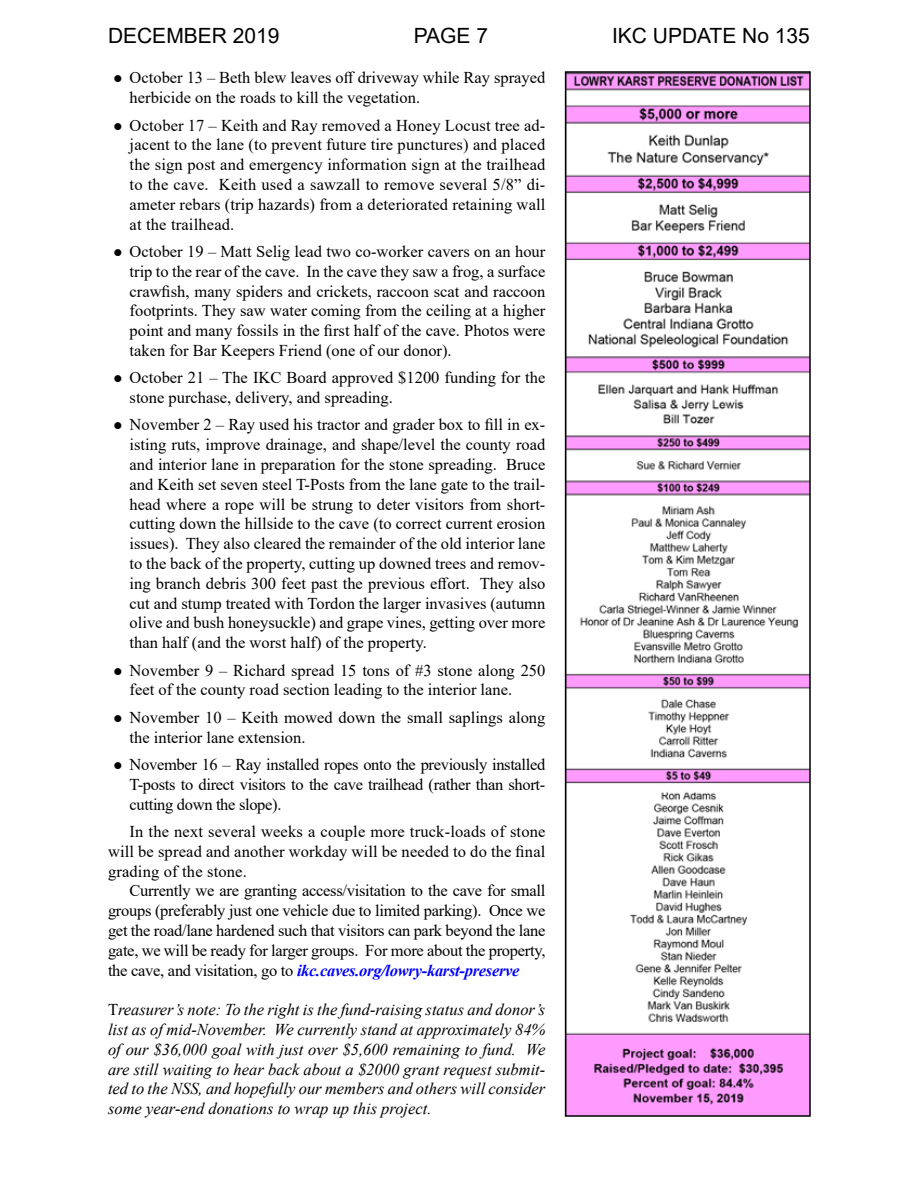
<style>
.page{position:relative;width:918px;height:1188px;background:#fff}
.page>*{position:absolute;margin:0;border:0;box-sizing:border-box;transform-origin:0 0}
.t1{font:21px "Arial";color:#000}
.t2{font:16.5px/19.8px "Times New Roman";color:#000;text-align:justify}
.t3{font:italic 16.5px/19.8px "Times New Roman";color:#000;text-align:justify}
.s1{font-weight:700;font-style:italic;color:#00f}
.s2{font-style:normal}
</style>
<div class="page">
<img style="left:568px;top:74px;width:240px;height:1040px">
<div style="left:565px;top:71px;width:246px;height:1046px;border:2px solid #000"></div>
<p class="t1" style="left:108px;top:21px;width:173px">DECEMBER 2019</p>
<p class="t1" style="left:414px;top:21px;width:76px">PAGE 7</p>
<p class="t1" style="left:612px;top:21px;width:200px">IKC UPDATE No 135</p>
<p class="t2" style="left:130px;top:67px;width:417px">October 13 – Beth blew leaves off driveway while Ray sprayed herbicide on the roads to kill the vegetation.</p>
<p class="t2" style="left:130px;top:115px;width:417px">October 17 – Keith and Ray removed a Honey Locust tree ad&shy;jacent to the lane (to prevent future tire punctures) and placed the sign post and emergency information sign at the trailhead to the cave. Keith used a sawzall to remove several 5/8” di&shy;ameter rebars (trip hazards) from a deteriorated retaining wall at the trailhead.</p>
<p class="t2" style="left:130px;top:241px;width:417px">October 19 – Matt Selig lead two co-worker cavers on an hour trip to the rear of the cave. In the cave they saw a frog, a surface crawfish, many spiders and crickets, raccoon scat and raccoon footprints. They saw water coming from the ceiling at a higher point and many fossils in the first half of the cave. Photos were taken for Bar Keepers Friend (one of our donor).</p>
<p class="t2" style="left:130px;top:367px;width:417px">October 21 – The IKC Board approved $1200 funding for the stone purchase, delivery, and spreading.</p>
<p class="t2" style="left:130px;top:415px;width:417px">November 2 – Ray used his tractor and grader box to fill in ex&shy;isting ruts, improve drainage, and shape/level the county road and interior lane in preparation for the stone spreading. Bruce and Keith set seven steel T-Posts from the lane gate to the trail&shy;head where a rope will be strung to deter visitors from short&shy;cutting down the hillside to the cave (to correct current erosion issues). They also cleared the remainder of the old interior lane to the back of the property, cutting up downed trees and remov&shy;ing branch debris 300 feet past the previous effort. They also cut and stump treated with Tordon the larger invasives (autumn olive and bush honeysuckle) and grape vines, getting over more than half (and the worst half) of the property.</p>
<p class="t2" style="left:130px;top:660px;width:417px">November 9 – Richard spread 15 tons of #3 stone along 250 feet of the county road section leading to the interior lane.</p>
<p class="t2" style="left:130px;top:707px;width:417px">November 10 – Keith mowed down the small saplings along the interior lane extension.</p>
<p class="t2" style="left:130px;top:754px;width:417px">November 16 – Ray installed ropes onto the previously installed T-posts to direct visitors to the cave trailhead (rather than short&shy;cutting down the slope).</p>
<p class="t2" style="left:108px;top:821px;width:439px;text-indent:22px">In the next several weeks a couple more truck-loads of stone will be spread and another workday will be needed to do the final grading of the stone.</p>
<p class="t2" style="left:108px;top:880px;width:439px;text-indent:22px">Currently we are granting access/visitation to the cave for small groups (preferably just one vehicle due to limited parking). Once we get the road/lane hardened such that visitors can park beyond the lane gate, we will be ready for larger groups. For more about the property, the cave, and visitation, go to <span class="s1">ikc.caves.org/lowry-karst-preserve</span></p>
<p class="t3" style="left:108px;top:999px;width:439px"><span class="s2">T</span>reasurer’s note: To the right is the fund-raising status and donor’s list as of mid-November. We currently stand at approximately 84% of our $36,000 goal with just over $5,600 remaining to fund. We are still waiting to hear back about a $2000 grant request submit&shy;ted to the NSS, and hopefully our members and others will consider some year-end donations to wrap up this project.</p>
</div>
